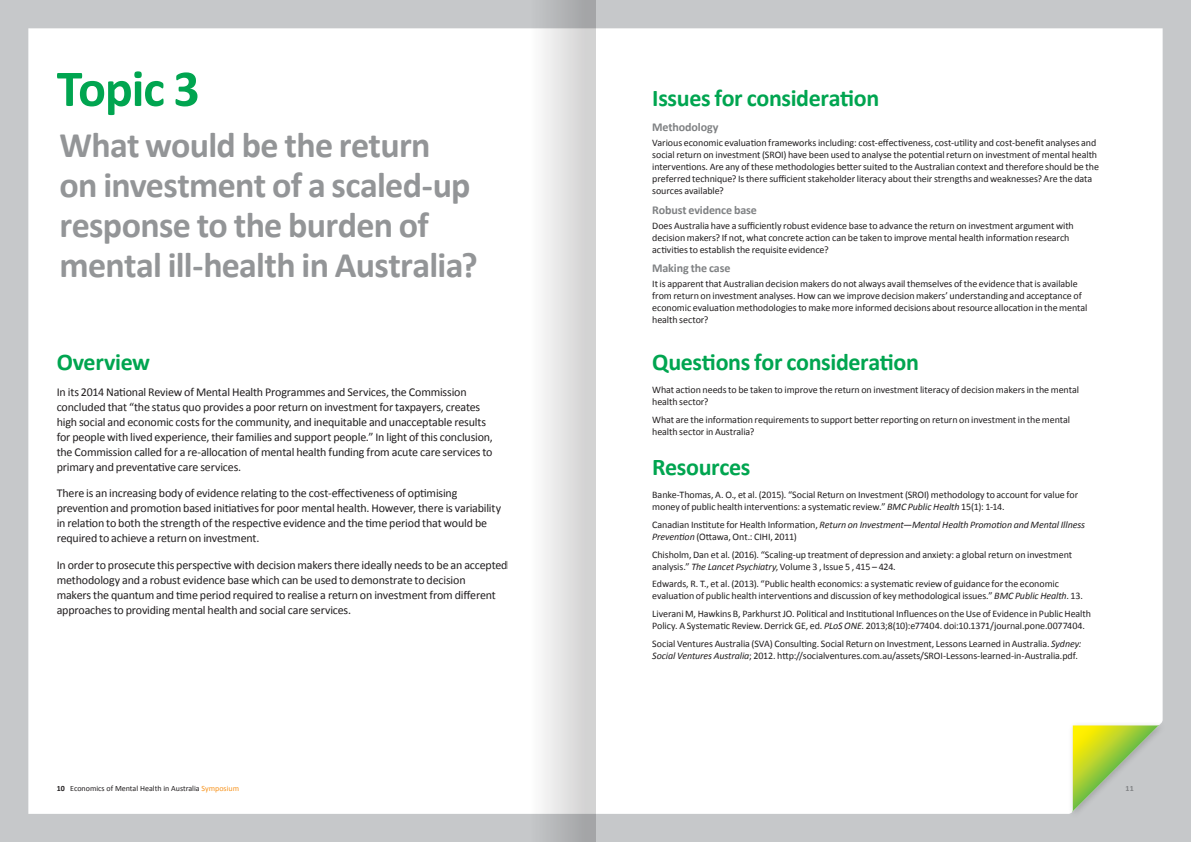
<style>
.page{position:relative;width:1191px;height:842px;background:#c6c8ca}
.page>*{position:absolute;margin:0;border:0;box-sizing:border-box;transform-origin:0 0}
.t1{font:700 52px "Calibri";letter-spacing:-.025em;color:#00a550}
.t2{font:700 36px/40px "Calibri";letter-spacing:-.02em;color:#939597}
.t3{font:700 24px "Calibri";letter-spacing:-.015em;color:#00a550}
.t4{font:12px/15px "Calibri";letter-spacing:-.015em;color:#221f20}
.t5{font:700 12px "Calibri";letter-spacing:-.01em;color:#808284}
.t6{font:10px/12px "Calibri";letter-spacing:-.01em;color:#221f20}
.t7{font:italic 10px/12px "Calibri";letter-spacing:-.01em;color:#221f20}
.t8{font:8px "Calibri";color:#221f20}
.t9{font:700 8px "Calibri";color:#808284}
.s1{font-style:italic}
.s2{font-style:normal}
.s3{font-weight:700}
.s4{color:#f7931d}
</style>
<div class="page">
<div style="left:28px;top:28px;width:1134px;height:786px;background:#fff"></div>
<div style="left:1068px;top:721px;width:99px;height:99px;background:#221f20;opacity:.2"></div>
<img style="left:1071px;top:724px;width:89px;height:89px">
<svg style="left:507px;top:0;width:88px;height:842px"></svg>
<h1 class="t1" style="left:57px;top:70px;width:144px">Topic 3</h1>
<h2 class="t2" style="left:60px;top:128px;width:420px">What would be the return<br>on investment of a scaled-up response to the burden of mental ill-health in Australia?</h2>
<h3 class="t3" style="left:57px;top:353px;width:95px">Overview</h3>
<p class="t4" style="left:57px;top:384px;width:438px">In its 2014 National Review of Mental Health Programmes and Services, the Commission concluded that “the status quo provides a poor return on investment for taxpayers, creates high social and economic costs for the community, and inequitable and unacceptable results for people with lived experience, their families and support people.” In light of this conclusion, the Commission called for a re-allocation of mental health funding from acute care services to primary and preventative care services.</p>
<p class="t4" style="left:57px;top:486px;width:446px">There is an increasing body of evidence relating to the cost-effectiveness of optimising prevention and promotion based initiatives for poor mental health. However, there is variability in relation to both the strength of the respective evidence and the time period that would be required to achieve a return on investment.</p>
<p class="t4" style="left:57px;top:557px;width:452px">In order to prosecute this perspective with decision makers there ideally needs to be an accepted methodology and a robust evidence base which can be used to demonstrate to decision<br>makers the quantum and time period required to realise a return on investment from different approaches to providing mental health and social care services.</p>
<h3 class="t3" style="left:652px;top:83px;width:229px">Issues for consideration</h3>
<p class="t5" style="left:652px;top:123px;width:68px">Methodology</p>
<p class="t6" style="left:652px;top:137px;width:448px">Various economic evaluation frameworks including: cost-effectiveness, cost-utility and cost-benefit analyses and social return on investment (SROI) have been used to analyse the potential return on investment of mental health interventions. Are any of these methodologies better suited to the Australian context and therefore should be the preferred technique? Is there sufficient stakeholder literacy about their strengths and weaknesses? Are the data sources available?</p>
<p class="t5" style="left:652px;top:206px;width:106px">Robust evidence base</p>
<p class="t6" style="left:652px;top:219px;width:423px">Does Australia have a sufficiently robust evidence base to advance the return on investment argument with decision makers? If not, what concrete action can be taken to improve mental health information research activities to establish the requisite evidence?</p>
<p class="t5" style="left:652px;top:264px;width:80px">Making the case</p>
<p class="t6" style="left:652px;top:278px;width:437px">It is apparent that Australian decision makers do not always avail themselves of the evidence that is available from return on investment analyses. How can we improve decision makers’ understanding and acceptance of economic evaluation methodologies to make more informed decisions about resource allocation in the mental health sector?</p>
<h3 class="t3" style="left:652px;top:346px;width:268px">Questions for consideration</h3>
<p class="t6" style="left:652px;top:384px;width:428px">What action needs to be taken to improve the return on investment literacy of decision makers in the mental health sector?</p>
<p class="t6" style="left:652px;top:413px;width:419px">What are the information requirements to support better reporting on return on investment in the mental health sector in Australia?</p>
<h3 class="t3" style="left:652px;top:459px;width:100px">Resources</h3>
<p class="t6" style="left:652px;top:489px;width:427px">Banke-Thomas, A. O., et al. (2015). “Social Return on Investment (SROI) methodology to account for value for money of public health interventions: a systematic review.” <span class="s1">BMC Public Health</span> 15(1): 1-14.</p>
<p class="t7" style="left:652px;top:518px;width:434px"><span class="s2">Canadian Institute for Health Information,</span> Return on Investment—Mental Health Promotion and Mental Illness<br>Prevention <span class="s2">(Ottawa, Ont.: CIHI, 2011)</span></p>
<p class="t6" style="left:652px;top:548px;width:421px">Chisholm, Dan et al. (2016). “Scaling-up treatment of depression and anxiety: a global return on investment analysis.” <span class="s1">The Lancet Psychiatry</span>, Volume 3 , Issue 5 , 415 – 424.</p>
<p class="t6" style="left:652px;top:578px;width:432px">Edwards, R. T., et al. (2013). “Public health economics: a systematic review of guidance for the economic evaluation of public health interventions and discussion of key methodological issues.” <span class="s1">BMC Public Health</span>. 13.</p>
<p class="t6" style="left:652px;top:608px;width:440px">Liverani M, Hawkins B, Parkhurst JO. Political and Institutional Influences on the Use of Evidence in Public Health<br>Policy. A Systematic Review. Derrick GE, ed. <span class="s1">PLoS ONE</span>. 2013;8(10):e77404. doi:10.1371/journal.pone.0077404.</p>
<p class="t6" style="left:652px;top:637px;width:431px">Social Ventures Australia (SVA) Consulting. Social Return on Investment, Lessons Learned in Australia. <span class="s1">Sydney:<br>Social Ventures Australia</span>; 2012. http://socialventures.com.au/assets/SROI-Lessons-learned-in-Australia.pdf.</p>
<p class="t8" style="left:57px;top:786px;width:184px"><span class="s3">10</span> Economics of Mental Health in Australia <span class="s4">Symposium</span></p>
<p class="t9" style="left:1125px;top:786px;width:10px">11</p>
</div>
